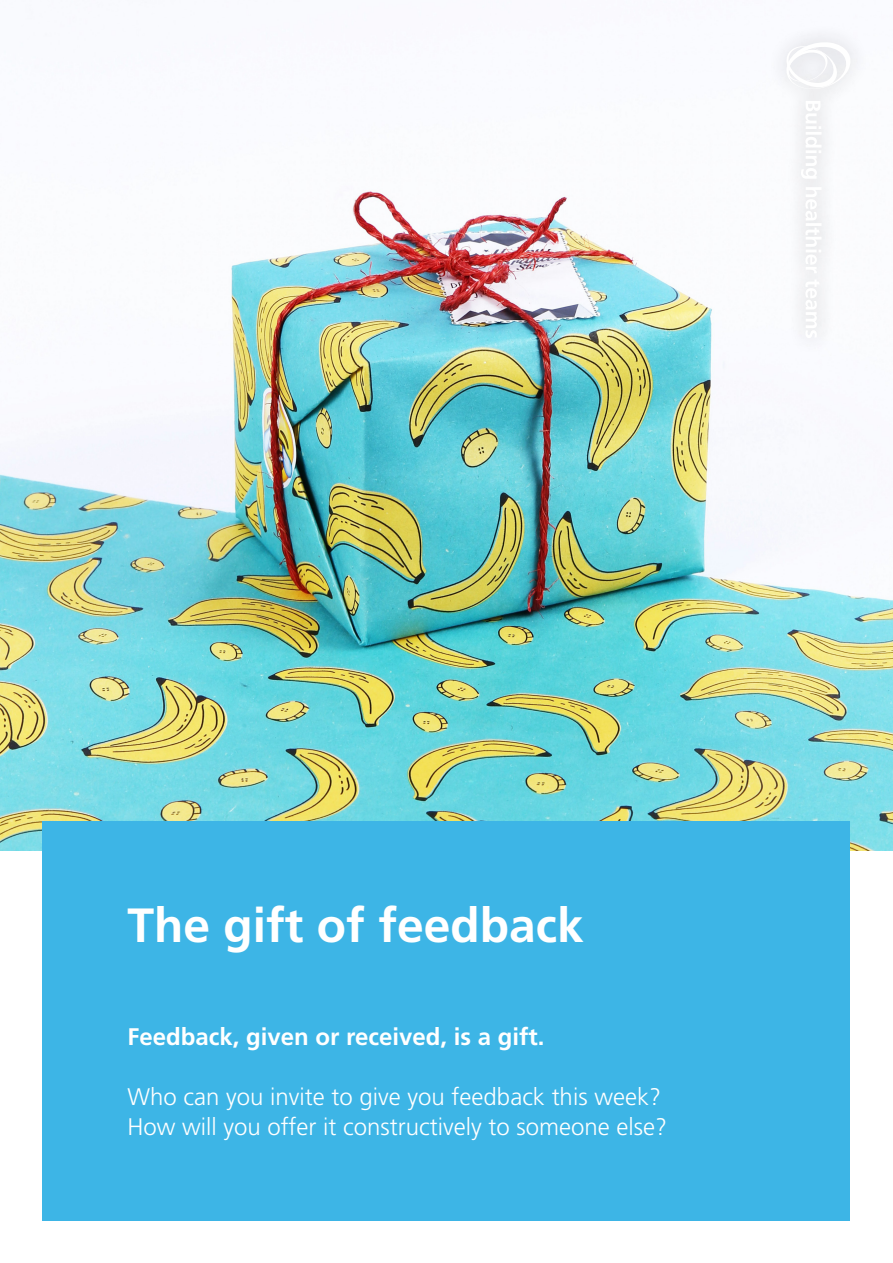
<style>
.page{position:relative;width:893px;height:1263px;background:#fff}
.page>*{position:absolute;margin:0;border:0;box-sizing:border-box;transform-origin:0 0}
.t1{font:700 48px "Frutiger LT Std";color:#fff}
.t2{font:300 24px/30px "Frutiger LT Std";color:#fff}
.t3{font:700 24px "Frutiger LT Std";color:#fff}
</style>
<div class="page">
<img style="left:0;top:190px;width:893px;height:660px">
<div style="left:767px;top:23px;width:103px;height:334px;background:#fafbfd"></div>
<svg style="left:784px;top:40px;width:68px;height:51px"></svg>
<svg style="left:801px;top:104px;width:21px;height:72px"></svg>
<svg style="left:805px;top:190px;width:17px;height:82px"></svg>
<svg style="left:805px;top:285px;width:15px;height:49px"></svg>
<div style="left:43px;top:821px;width:807px;height:399px;background:#3db5e6"></div>
<p class="t1" style="left:128px;top:897px;width:458px">The gift of feedback</p>
<p class="t3" style="left:128px;top:1023px;width:419px">Feedback, given or received, is a gift.</p>
<p class="t2" style="left:128px;top:1082px;width:541px">Who can you invite to give you feedback this week?<br>How will you offer it constructively to someone else?</p>
</div>
